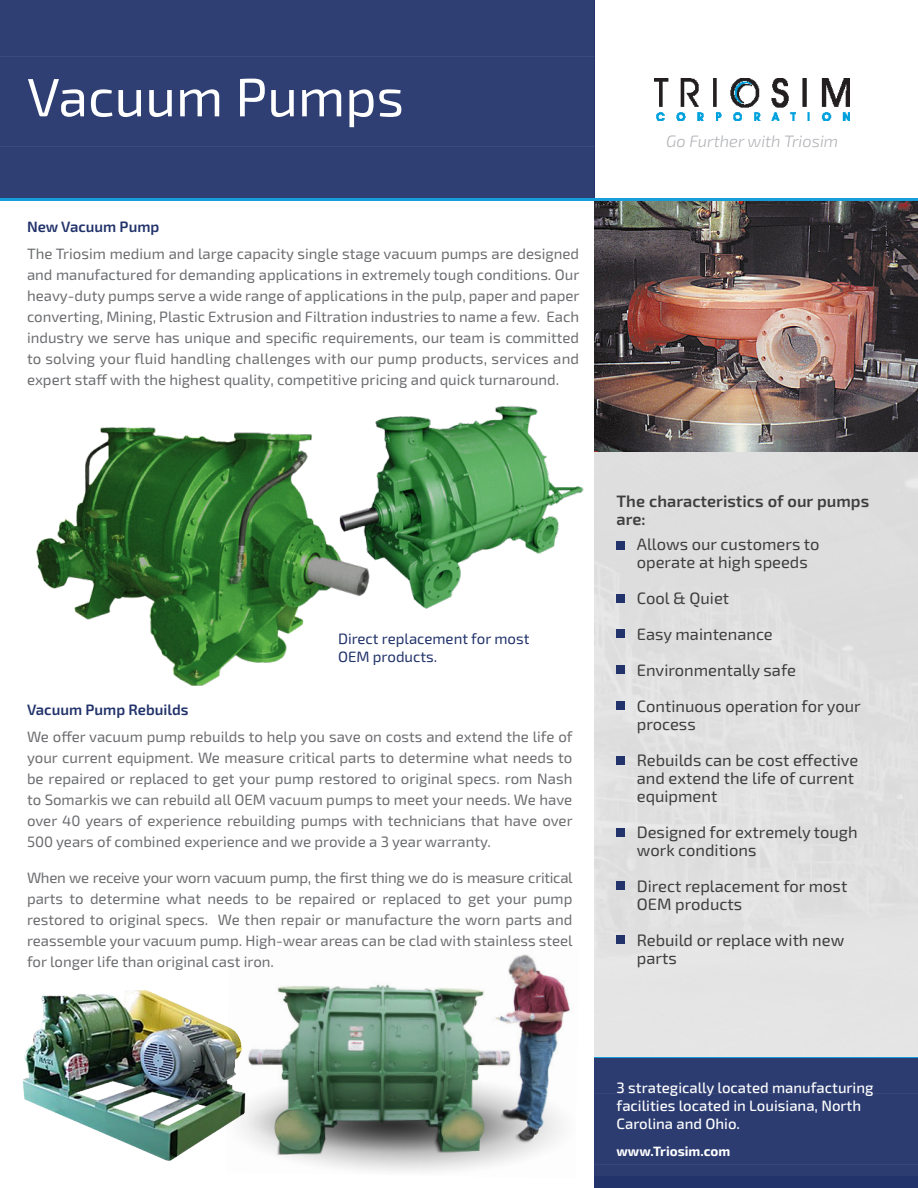
<style>
.page{position:relative;width:918px;height:1188px;background:#fff}
.page>*{position:absolute;margin:0;border:0;box-sizing:border-box;transform-origin:0 0}
.t1{font:54px "Exo 2";color:#fff}
.t2{font:16.5px/18px "Exo 2";color:#3e3e3f}
.t3{font:600 16.5px/18px "Exo 2";color:#3e3e3f}
.t4{font:italic 300 16.5px "Exo 2";color:#b2b3b7}
.t5{font:15px/21px "Exo 2";color:#6c6d70;text-align:justify}
.t6{font:500 15px/18px "Exo 2";color:#fff}
.t7{font:15px "Exo 2";letter-spacing:-.02em;color:#6c6d70}
.t8{font:15px/18px "Exo 2";color:#22336b}
.t9{font:600 15px "Exo 2";color:#22336b}
.t10{font:700 13.5px "Exo 2";color:#fff}
</style>
<div class="page">
<div style="left:595px;top:451px;width:323px;height:605px;background:#e0e0e0"></div>
<img style="left:595px;top:201px;width:323px;height:250px">
<div style="left:595px;top:1057px;width:323px;height:131px;background:#22336b"></div>
<div style="left:0;top:0;width:594px;height:198px;background:#2f3f73"></div>
<div style="left:595px;top:1056px;width:323px;height:109px;background:#2c3c71"></div>
<img style="left:245px;top:954px;width:325px;height:218px">
<img style="left:23px;top:991px;width:222px;height:170px">
<img style="left:655px;top:79px;width:195px;height:41px">
<hr style="left:0;top:198px;width:918px;height:3px;background:#179dd9">
<hr style="left:595px;top:1057px;width:323px;height:1px;background:#179dd9">
<div style="left:617px;top:542px;width:8px;height:8px;background:#22336b"></div>
<div style="left:617px;top:594px;width:8px;height:9px;background:#22336b"></div>
<div style="left:617px;top:630px;width:8px;height:8px;background:#22336b"></div>
<div style="left:617px;top:665px;width:8px;height:8px;background:#22336b"></div>
<div style="left:617px;top:702px;width:8px;height:8px;background:#22336b"></div>
<div style="left:617px;top:757px;width:8px;height:8px;background:#22336b"></div>
<div style="left:617px;top:828px;width:8px;height:9px;background:#22336b"></div>
<div style="left:617px;top:882px;width:8px;height:8px;background:#22336b"></div>
<div style="left:617px;top:935px;width:8px;height:8px;background:#22336b"></div>
<img style="left:36px;top:427px;width:289px;height:259px">
<img style="left:325px;top:406px;width:259px;height:203px">
<p class="t1" style="left:27px;top:60px;width:379px">Vacuum Pumps</p>
<p class="t9" style="left:27px;top:216px;width:134px">New Vacuum Pump</p>
<p class="t5" style="left:27px;top:243px;width:554px">The Triosim medium and large capacity single stage vacuum pumps are designed and manufactured for demanding applications in extremely tough conditions. Our heavy-duty pumps serve a wide range of applications in the pulp, paper and paper converting, Mining, Plastic Extrusion and Filtration industries to name a few. Each industry we serve has unique and specific requirements, our team is committed to solving your fluid handling challenges with our pump products, services and</p>
<p class="t5" style="left:27px;top:369px;width:534px">expert staff with the highest quality, competitive pricing and quick turnaround.</p>
<p class="t4" style="left:666px;top:130px;width:174px">Go Further with Triosim</p>
<p class="t8" style="left:338px;top:630px;width:193px">Direct replacement for most<br>OEM products.</p>
<p class="t9" style="left:27px;top:698px;width:163px">Vacuum Pump Rebuilds</p>
<p class="t5" style="left:27px;top:725px;width:547px">We offer vacuum pump rebuilds to help you save on costs and extend the life of your current equipment. We measure critical parts to determine what needs to be repaired or replaced to get your pump restored to original specs. rom Nash to Somarkis we can rebuild all OEM vacuum pumps to meet your needs. We have over 40 years of experience rebuilding pumps with technicians that have over 500 years of combined experience and we provide a 3 year warranty.</p>
<p class="t7" style="left:27px;top:867px;width:547px">When we receive your worn vacuum pump, the first thing we do is measure critical</p>
<p class="t5" style="left:27px;top:887px;width:547px">parts to determine what needs to be repaired or replaced to get your pump</p>
<p class="t5" style="left:27px;top:908px;width:547px">restored to original specs. We then repair or manufacture the worn parts and reassemble your vacuum pump. High-wear areas can be clad with stainless steel for longer life than original cast iron.</p>
<p class="t3" style="left:617px;top:491px;width:254px">The characteristics of our pumps are:</p>
<p class="t2" style="left:637px;top:535px;width:184px">Allows our customers to</p>
<p class="t2" style="left:637px;top:553px;width:172px">operate at high speeds</p>
<p class="t2" style="left:637px;top:589px;width:94px">Cool &amp; Quiet</p>
<p class="t2" style="left:637px;top:625px;width:138px">Easy maintenance</p>
<p class="t2" style="left:637px;top:661px;width:161px">Environmentally safe</p>
<p class="t2" style="left:637px;top:697px;width:225px">Continuous operation for your process</p>
<p class="t2" style="left:637px;top:751px;width:223px">Rebuilds can be cost effective and extend the life of current equipment</p>
<p class="t2" style="left:637px;top:823px;width:222px">Designed for extremely tough work conditions</p>
<p class="t2" style="left:637px;top:877px;width:212px">Direct replacement for most</p>
<p class="t2" style="left:637px;top:895px;width:107px">OEM products</p>
<p class="t2" style="left:637px;top:931px;width:209px">Rebuild or replace with new parts</p>
<p class="t6" style="left:617px;top:1078px;width:259px">3 strategically located manufacturing facilities located in Louisiana, North<br>Carolina and Ohio.</p>
<p class="t10" style="left:617px;top:1141px;width:115px">www.Triosim.com</p>
</div>
